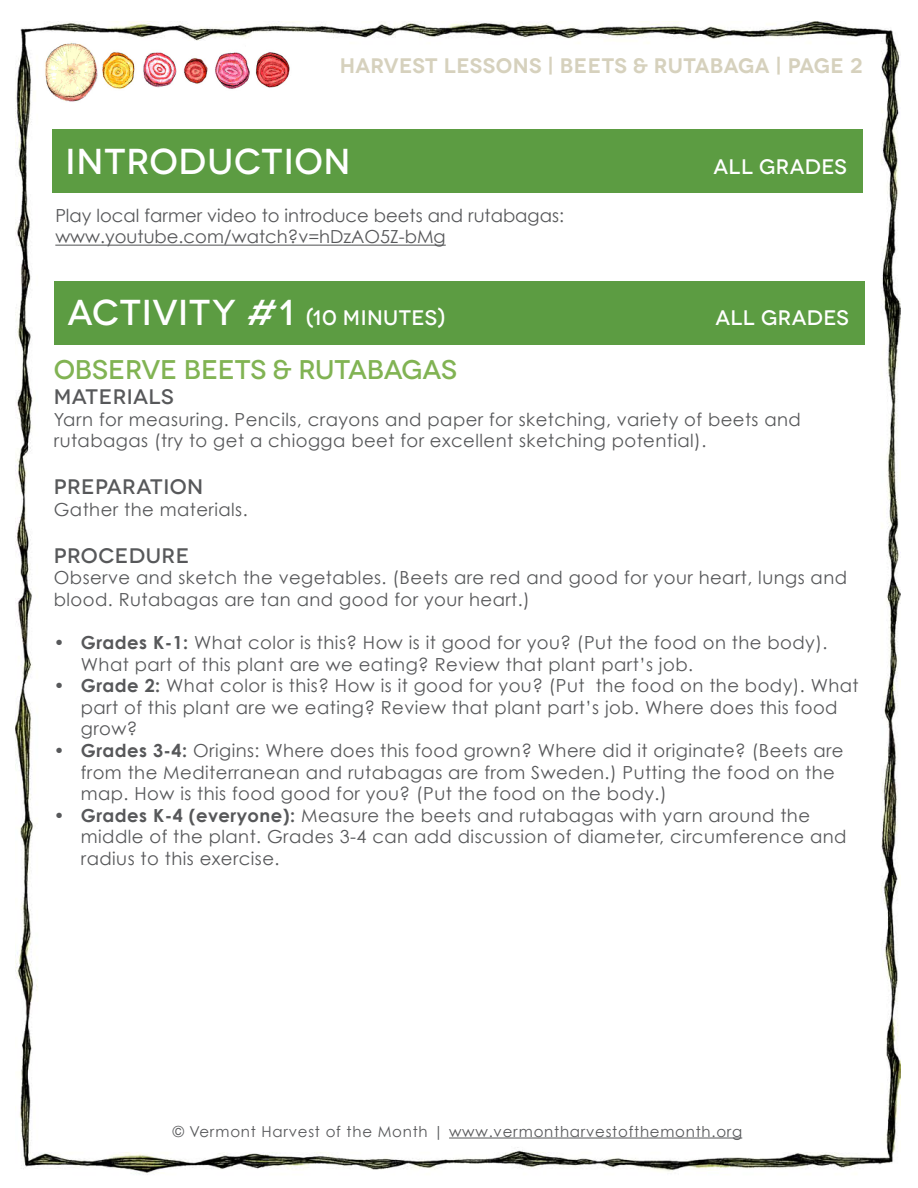
<style>
.page{position:relative;width:918px;height:1188px;background:#fff}
.page>*{position:absolute;margin:0;border:0;box-sizing:border-box;transform-origin:0 0}
.headers{font:500 36px "Novecentowide";letter-spacing:.025em;color:#fff}
.t1{font:500 27px "Novecentowide";letter-spacing:-.01em;color:#81b353}
.headers-2{font:500 21px "Novecentowide";letter-spacing:.025em;color:#fff}
.headers-3{font:600 21px "Novecentowide";letter-spacing:.015em;color:#d6d1bd}
.t2{font:500 21px "Novecentowide";letter-spacing:.015em;color:#57585a}
.t3{font:18px/21.6px "Century Gothic";letter-spacing:.025em;color:#57585a}
.t4{font:18px "Century Gothic";color:#57585a}
.t5{font:15px "Century Gothic";letter-spacing:.05em;color:#57585a}
.s1{font-size:36px}
.s2{font-weight:700}
</style>
<div class="page">
<img style="left:16px;top:22px;width:884px;height:1153px">
<hr style="left:449px;top:1138px;width:293px;height:1px;background:#57585a">
<img style="left:42px;top:42px;width:250px;height:62px">
<div style="left:53px;top:129px;width:810px;height:64px;background:#5c9c42"></div>
<hr style="left:55px;top:245px;width:391px;height:1px;background:#57585a">
<div style="left:54px;top:281px;width:810px;height:63px;background:#5c9c42"></div>
<p class="headers-3" style="left:340px;top:53px;width:524px">HARVEST LESSONS | BEETS &amp; RUTABAGA | PAGE 2</p>
<p class="headers" style="left:66px;top:139px;width:287px">INTRODUCTION</p>
<p class="headers-2" style="left:714px;top:154px;width:135px">ALL GRADES</p>
<p class="t4" style="left:55px;top:204px;width:510px">Play local farmer video to introduce beets and rutabagas:</p>
<p class="t4" style="left:55px;top:226px;width:392px">www.youtube.com/watch?v=hDzAO5Z-bMg</p>
<p class="headers-2" style="left:68px;top:305px;width:379px"><span class="s1">ACTIVITY #1</span> (10 MINUTES)</p>
<p class="headers-2" style="left:716px;top:305px;width:135px">ALL GRADES</p>
<p class="t1" style="left:54px;top:353px;width:405px">OBSERVE BEETS &amp; RUTABAGAS</p>
<p class="t2" style="left:54px;top:384px;width:121px">MATERIALS</p>
<p class="t3" style="left:54px;top:408px;width:749px">Yarn for measuring. Pencils, crayons and paper for sketching, variety of beets and rutabagas (try to get a chiogga beet for excellent sketching potential).</p>
<p class="t2" style="left:54px;top:474px;width:151px">PREPARATION</p>
<p class="t3" style="left:54px;top:498px;width:195px">Gather the materials.</p>
<p class="t2" style="left:54px;top:543px;width:137px">PROCEDURE</p>
<p class="t3" style="left:54px;top:567px;width:795px">Observe and sketch the vegetables. (Beets are red and good for your heart, lungs and blood. Rutabagas are tan and good for your heart.)</p>
<p class="t3" style="left:81px;top:631px;width:748px;text-indent:-27px"><span class="s2">• Grades K-1:</span> What color is this? How is it good for you? (Put the food on the body).<br>What part of this plant are we eating? Review that plant part’s job.</p>
<p class="t3" style="left:81px;top:675px;width:779px;text-indent:-27px"><span class="s2">• Grade 2:</span> What color is this? How is it good for you? (Put the food on the body). What part of this plant are we eating? Review that plant part’s job. Where does this food grow?</p>
<p class="t3" style="left:81px;top:739px;width:764px;text-indent:-27px"><span class="s2">• Grades 3-4:</span> Origins: Where does this food grown? Where did it originate? (Beets are from the Mediterranean and rutabagas are from Sweden.) Putting the food on the map. How is this food good for you? (Put the food on the body.)</p>
<p class="t3" style="left:81px;top:804px;width:767px;text-indent:-27px"><span class="s2">• Grades K-4 (everyone):</span> Measure the beets and rutabagas with yarn around the middle of the plant. Grades 3-4 can add discussion of diameter, circumference and radius to this exercise.</p>
<p class="t5" style="left:173px;top:1122px;width:571px">© Vermont Harvest of the Month | www.vermontharvestofthemonth.org</p>
</div>
